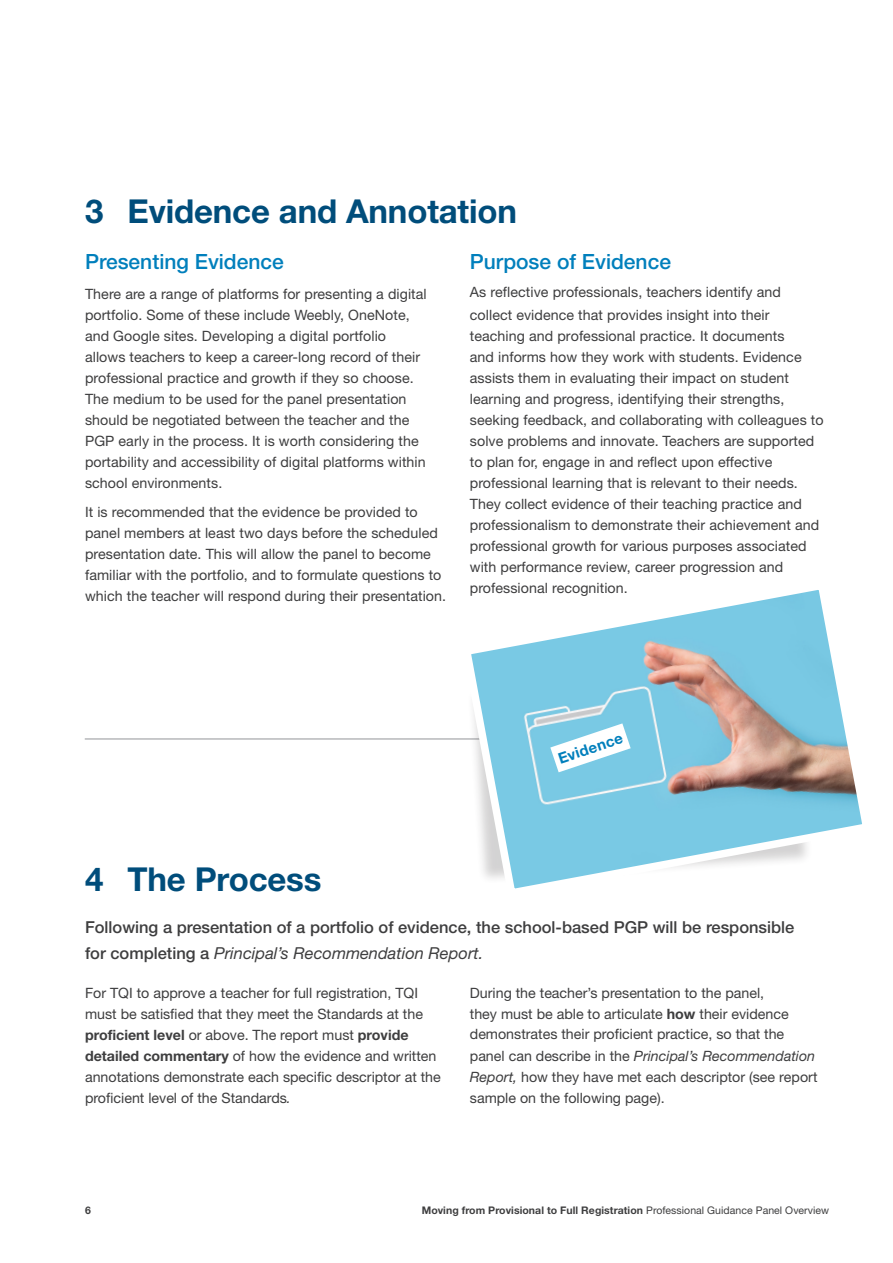
<style>
.page{position:relative;width:893px;height:1263px;background:#fff}
.page>*{position:absolute;margin:0;border:0;box-sizing:border-box;transform-origin:0 0}
.H1_-_TQI{font:700 33px "Helvetica Neue LT Pro";letter-spacing:-.005em;color:#004d7b}
.H3_-_TQI{font:500 21px "Helvetica Neue LT Pro";color:#007fbc}
.Body_Copy_TQI{font:500 21px "Helvetica Neue LT Pro";color:#007fbc}
.Large_Para{font:500 16.5px/25.5px "Helvetica Neue LT Pro";color:#3e3e3f}
.H4_-_TQI{font:700 15px "Helvetica Neue LT Pro";color:#007fbc}
.Body_Copy_TQI-2{font:14.25px/21px "Helvetica Neue LT Pro";letter-spacing:.005em;color:#3e3e3f}
.t1{font:700 10.5px "Helvetica Neue LT Pro";letter-spacing:.005em;color:#3e3e3f}
.s1{font-weight:400;font-style:italic}
.s2{font-weight:700}
.s3{font-style:italic}
.s4{font-weight:400}
</style>
<div class="page">
<hr style="left:85px;top:739px;width:744px;height:1px;background:#939598">
<svg style="left:458px;top:590px;width:404px;height:299px"></svg>
<svg style="left:550px;top:723px;width:81px;height:49px"></svg>
<h1 class="H1_-_TQI" style="left:85px;top:191px;width:433px">3 Evidence and Annotation</h1>
<p class="H3_-_TQI" style="left:85px;top:249px;width:200px">Presenting Evidence</p>
<p class="Body_Copy_TQI-2" style="left:85px;top:283px;width:343px">There are a range of platforms for presenting a digital portfolio. Some of these include Weebly, OneNote, and Google sites. Developing a digital portfolio allows teachers to keep a career-long record of their professional practice and growth if they so choose.<br>The medium to be used for the panel presentation should be negotiated between the teacher and the PGP early in the process. It is worth considering the portability and accessibility of digital platforms within school environments.</p>
<p class="Body_Copy_TQI-2" style="left:85px;top:501px;width:363px">It is recommended that the evidence be provided to panel members at least two days before the scheduled presentation date. This will allow the panel to become familiar with the portfolio, and to formulate questions to which the teacher will respond during their presentation.</p>
<p class="Body_Copy_TQI" style="left:470px;top:249px;width:203px">Purpose of Evidence</p>
<p class="Body_Copy_TQI-2" style="left:470px;top:282px;width:355px">As reflective professionals, teachers identify and collect evidence that provides insight into their teaching and professional practice. It documents<br>and informs how they work with students. Evidence assists them in evaluating their impact on student learning and progress, identifying their strengths, seeking feedback, and collaborating with colleagues to solve problems and innovate. Teachers are supported to plan for, engage in and reflect upon effective professional learning that is relevant to their needs.<br>They collect evidence of their teaching practice and professionalism to demonstrate their achievement and professional growth for various purposes associated with performance review, career progression and professional recognition.</p>
<p class="H4_-_TQI" style="left:556px;top:749px;width:69px;rotate:-18deg">Evidence</p>
<h1 class="H1_-_TQI" style="left:85px;top:859px;width:238px">4 The Process</h1>
<p class="Large_Para" style="left:85px;top:915px;width:711px">Following a presentation of a portfolio of evidence, the school-based PGP will be responsible for completing a <span class="s1">Principal’s Recommendation Report.</span></p>
<p class="Body_Copy_TQI-2" style="left:85px;top:982px;width:357px">For TQI to approve a teacher for full registration, TQI must be satisfied that they meet the Standards at the <span class="s2">proficient level</span> or above. The report must <span class="s2">provide detailed commentary</span> of how the evidence and written annotations demonstrate each specific descriptor at the proficient level of the Standards<span class="s3">.</span></p>
<p class="Body_Copy_TQI-2" style="left:470px;top:982px;width:320px;line-height:20.5px">During the teacher’s presentation to the panel, they must be able to articulate <span class="s2">how</span> their evidence demonstrates their proficient practice, so that the</p>
<p class="Body_Copy_TQI-2" style="left:470px;top:1045px;width:349px">panel can describe in the <span class="s3">Principal’s Recommendation<br>Report,</span> how they have met each descriptor (see report sample on the following page).</p>
<p class="t1" style="left:85px;top:1204px;width:7px">6</p>
<p class="t1" style="left:422px;top:1204px;width:409px">Moving from Provisional to Full Registration <span class="s4">Professional Guidance Panel Overview</span></p>
</div>
